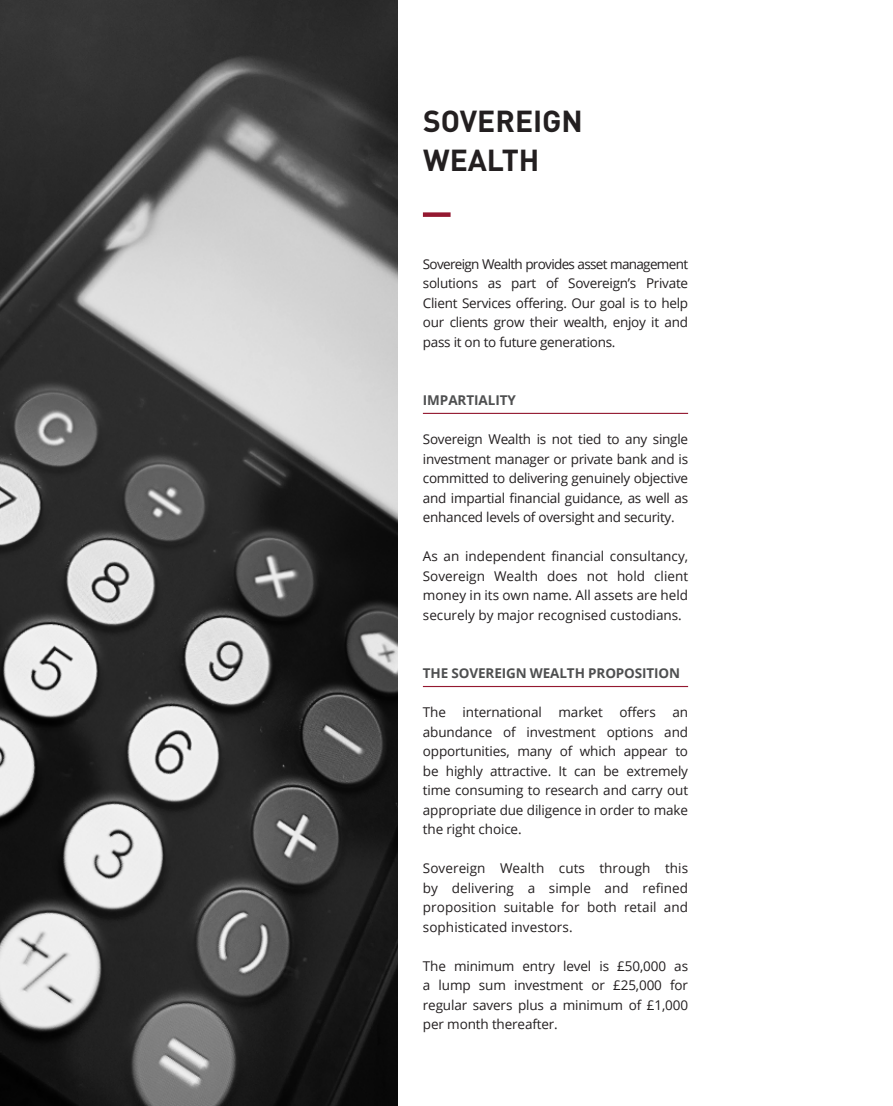
<style>
.page{position:relative;width:893px;height:1106px;background:#fff}
.page>*{position:absolute;margin:0;border:0;box-sizing:border-box;transform-origin:0 0}
.Content_-_Title{font:700 30px/39px "DINOT";color:#231f20}
.Content_-_Paragraph{font:13.5px/19.5px "Open Sans";letter-spacing:-.01em;color:#231f20;text-align:justify}
.Sub-Content_title{font:700 13.5px "Open Sans";letter-spacing:-.01em;color:#4e4f50}
</style>
<div class="page">
<div style="left:423px;top:212px;width:28px;height:5px;background:#941830"></div>
<hr style="left:423px;top:413px;width:265px;height:1px;background:#941830">
<hr style="left:423px;top:686px;width:265px;height:1px;background:#941830">
<img style="left:0;top:0;width:397px;height:1106px">
<p class="Content_-_Title" style="left:423px;top:100px;width:161px">SOVEREIGN<br>WEALTH</p>
<p class="Content_-_Paragraph" style="left:423px;top:254px;width:267px">Sovereign Wealth provides asset management solutions as part of Sovereign’s Private Client Services offering. Our goal is to help our clients grow their wealth, enjoy it and pass it on to future generations.</p>
<p class="Sub-Content_title" style="left:423px;top:391px;width:95px">IMPARTIALITY</p>
<p class="Content_-_Paragraph" style="left:423px;top:429px;width:267px">Sovereign Wealth is not tied to any single investment manager or private bank and is committed to delivering genuinely objective and impartial financial guidance, as well as enhanced levels of oversight and security.</p>
<p class="Content_-_Paragraph" style="left:423px;top:546px;width:267px">As an independent financial consultancy, Sovereign Wealth does not hold client money in its own name. All assets are held securely by major recognised custodians.</p>
<p class="Sub-Content_title" style="left:423px;top:664px;width:259px">THE SOVEREIGN WEALTH PROPOSITION</p>
<p class="Content_-_Paragraph" style="left:423px;top:702px;width:267px">The international market offers an abundance of investment options and opportunities, many of which appear to be highly attractive. It can be extremely time consuming to research and carry out appropriate due diligence in order to make the right choice.</p>
<p class="Content_-_Paragraph" style="left:423px;top:858px;width:267px">Sovereign Wealth cuts through this by delivering a simple and refined proposition suitable for both retail and sophisticated investors.</p>
<p class="Content_-_Paragraph" style="left:423px;top:956px;width:267px">The minimum entry level is £50,000 as a lump sum investment or £25,000 for regular savers plus a minimum of £1,000 per month thereafter.</p>
</div>
